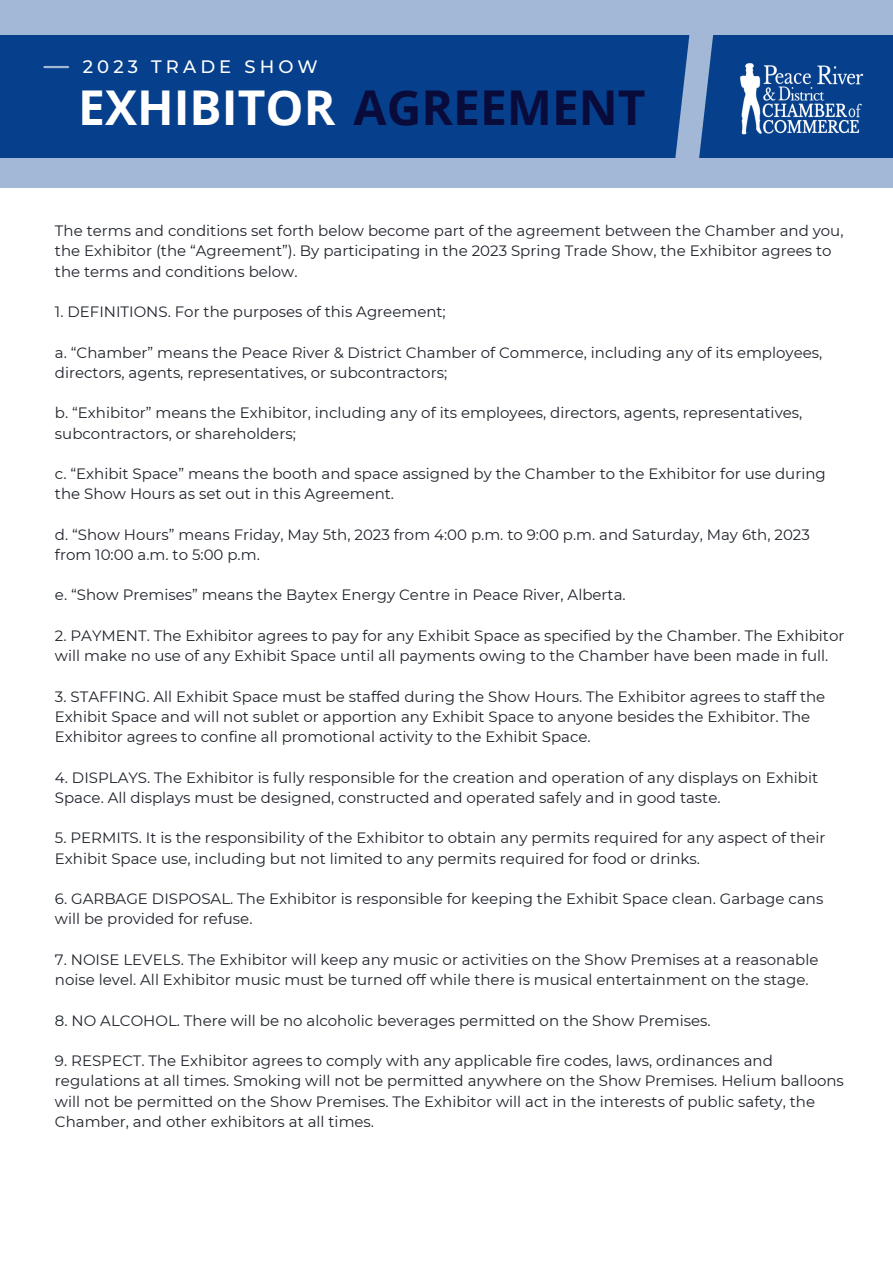
<style>
.page{position:relative;width:893px;height:1264px;background:#fff}
.page>*{position:absolute;margin:0;border:0;box-sizing:border-box;transform-origin:0 0}
.t1{font:700 48px "Open Sans";color:#fff}
.t2{font:500 18px "Montserrat";letter-spacing:.23em;color:#fff}
.t3{font:15px/20.2px "Montserrat";color:#1e232b}
.s1{color:#090b3b}
.s2{font-weight:500;font-size:18px;color:#fff}
</style>
<div class="page">
<div style="left:0;top:0;width:892px;height:188px;background:#a2b8d6"></div>
<div style="left:0;top:35px;width:694px;height:122px;background:#063f8b"></div>
<hr style="left:44px;top:66px;width:24px;height:2px;background:#a2b8d6">
<div style="left:694px;top:35px;width:198px;height:122px;background:#063f8b"></div>
<svg style="left:660px;top:35px;width:69px;height:123px"></svg>
<img style="left:740px;top:63px;width:124px;height:72px">
<p class="t2" style="left:83px;top:56px;width:236px">2023 TRADE SHOW</p>
<h1 class="t1" style="left:78px;top:74px;width:569px">EXHIBITOR <span class="s1">AGREEMENT</span></h1>
<p class="t3" style="left:55px;top:220px;width:790px">The<span class="s2">R</span>te<span class="s2">E</span>rm<span class="s2">G</span>s <span class="s2">I</span>an<span class="s2">S</span>d<span class="s2">T</span>c<span class="s2">R</span>on<span class="s2">A</span>di<span class="s2">T</span>tio<span class="s2">I</span>n<span class="s2">O</span>s s<span class="s2">N</span>et f<span class="s2">F</span>or<span class="s2">O</span>th<span class="s2">R</span>be<span class="s2">M</span>low become part of the agreement between the Chamber and you, the Exhibitor (the “Agreement”). By participating in the 2023 Spring Trade Show, the Exhibitor agrees to the terms and conditions below.</p>
<p class="t3" style="left:55px;top:301px;width:392px">1. DEFINITIONS. For the purposes of this Agreement;</p>
<p class="t3" style="left:55px;top:342px;width:768px">a. “Chamber” means the Peace River &amp; District Chamber of Commerce, including any of its employees, directors, agents, representatives, or subcontractors;</p>
<p class="t3" style="left:55px;top:403px;width:748px">b. “Exhibitor” means the Exhibitor, including any of its employees, directors, agents, representatives, subcontractors, or shareholders;</p>
<p class="t3" style="left:55px;top:463px;width:772px">c. “Exhibit Space” means the booth and space assigned by the Chamber to the Exhibitor for use during the Show Hours as set out in this Agreement.</p>
<p class="t3" style="left:55px;top:524px;width:756px">d. “Show Hours” means Friday, May 5th, 2023 from 4:00 p.m. to 9:00 p.m. and Saturday, May 6th, 2023 from 10:00 a.m. to 5:00 p.m.</p>
<p class="t3" style="left:55px;top:585px;width:572px">e. “Show Premises” means the Baytex Energy Centre in Peace River, Alberta.</p>
<p class="t3" style="left:55px;top:625px;width:790px">2. PAYMENT. The Exhibitor agrees to pay for any Exhibit Space as specified by the Chamber. The Exhibitor will make no use of any Exhibit Space until all payments owing to the Chamber have been made in full.</p>
<p class="t3" style="left:55px;top:686px;width:771px">3. STAFFING. All Exhibit Space must be staffed during the Show Hours. The Exhibitor agrees to staff the<br>Exhibit Space and will not sublet or apportion any Exhibit Space to anyone besides the Exhibitor. The<br>Exhibitor agrees to confine all promotional activity to the Exhibit Space.</p>
<p class="t3" style="left:55px;top:767px;width:764px">4. DISPLAYS. The Exhibitor is fully responsible for the creation and operation of any displays on Exhibit<br>Space. All displays must be designed, constructed and operated safely and in good taste.</p>
<p class="t3" style="left:55px;top:827px;width:772px">5. PERMITS. It is the responsibility of the Exhibitor to obtain any permits required for any aspect of their<br>Exhibit Space use, including but not limited to any permits required for food or drinks.</p>
<p class="t3" style="left:55px;top:888px;width:769px">6. GARBAGE DISPOSAL. The Exhibitor is responsible for keeping the Exhibit Space clean. Garbage cans will be provided for refuse.</p>
<p class="t3" style="left:55px;top:949px;width:765px">7. NOISE LEVELS. The Exhibitor will keep any music or activities on the Show Premises at a reasonable noise level. All Exhibitor music must be turned off while there is musical entertainment on the stage.</p>
<p class="t3" style="left:55px;top:1010px;width:657px">8. NO ALCOHOL. There will be no alcoholic beverages permitted on the Show Premises.</p>
<p class="t3" style="left:55px;top:1050px;width:790px">9. RESPECT. The Exhibitor agrees to comply with any applicable fire codes, laws, ordinances and regulations at all times. Smoking will not be permitted anywhere on the Show Premises. Helium balloons will not be permitted on the Show Premises. The Exhibitor will act in the interests of public safety, the Chamber, and other exhibitors at all times.</p>
</div>
